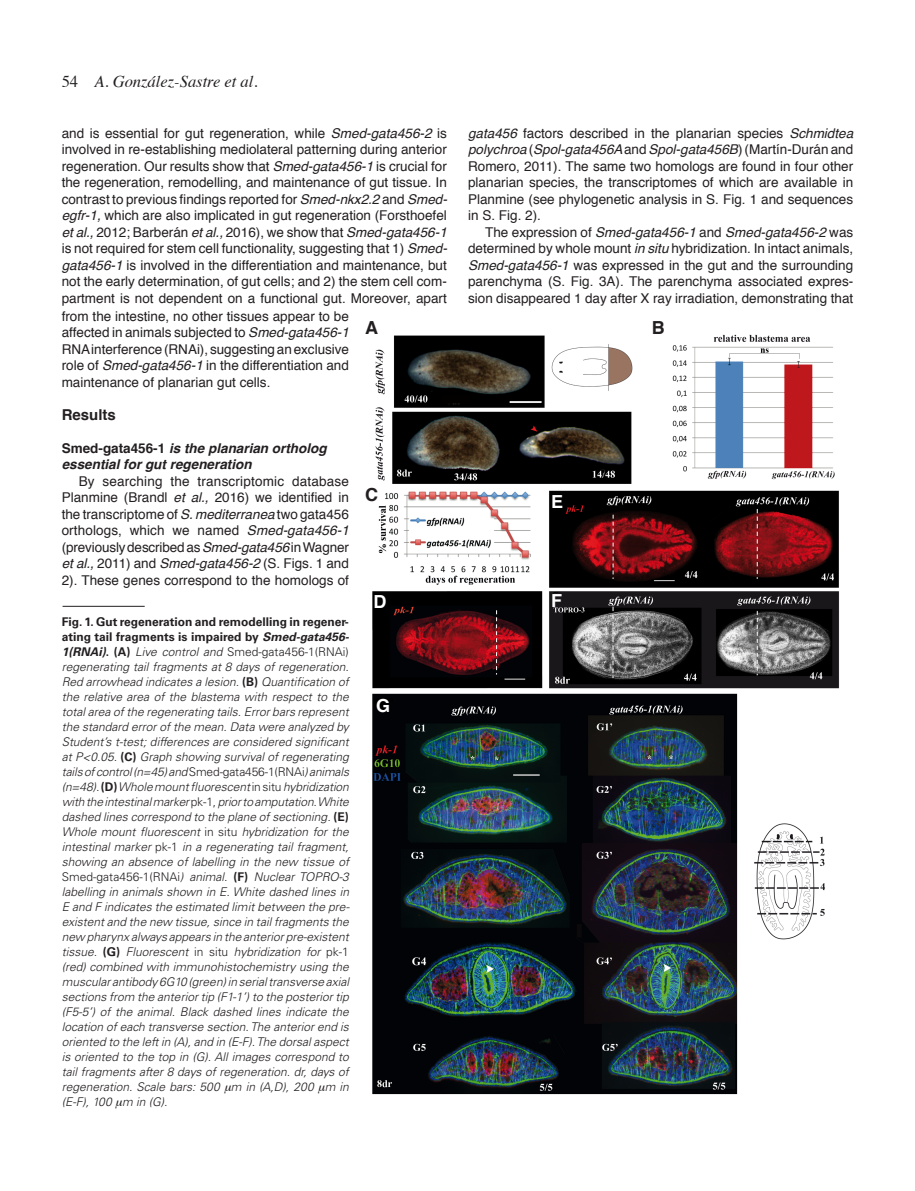
<style>
.page{position:relative;width:915px;height:1191px;background:#fff}
.page>*{position:absolute;margin:0;border:0;box-sizing:border-box;transform-origin:0 0}
._0-PictureA_B_C{font:700 18px "Helvetica";color:#fff}
._0-PictureA_B_C-2{font:700 18px "Helvetica";color:#231f20}
.t1{font:italic 16.5px "Times";color:#231f20}
._0-TitleSmall-1{font:700 15px "Helvetica";color:#231f20}
._0-Texto{font:13.5px/16.5px "Helvetica";color:#231f20;text-align:justify}
._0-TitleSmall-2{font:italic 700 13.5px "Helvetica";color:#231f20}
._0-PictureLegendText{font:italic 300 12px/15px "Univers LT Std";color:#231f20;text-align:justify}
.s1{font-style:normal}
.s2{font-style:italic}
.s3{font-weight:700;font-style:normal}
.s4{font-weight:700}
</style>
<div class="page">
<img style="left:372px;top:334px;width:468px;height:761px">
<hr style="left:63px;top:606px;width:82px;height:1px;background:#231f20">
<p class="t1" style="left:62px;top:67px;width:197px"><span class="s1">54</span> A. González-Sastre et al.</p>
<p class="_0-Texto" style="left:62px;top:125px;width:387px">and is essential for gut regeneration, while <span class="s2">Smed-gata456-2</span> is involved in re-establishing mediolateral patterning during anterior regeneration. Our results show that <span class="s2">Smed-gata456-1</span> is crucial for the regeneration, remodelling, and maintenance of gut tissue. In contrast to previous findings reported for <span class="s2">Smed-nkx2.2</span> and <span class="s2">Smed&shy;egfr-1,</span> which are also implicated in gut regeneration (Forsthoefel <span class="s2">et al.,</span> 2012; Barberán <span class="s2">et al.,</span> 2016), we show that <span class="s2">Smed-gata456-1 </span>is not required for stem cell functionality, suggesting that 1) <span class="s2">Smed&shy;gata456-1</span> is involved in the differentiation and maintenance, but not the early determination, of gut cells; and 2) the stem cell com&shy;partment is not dependent on a functional gut. Moreover, apart</p>
<p class="_0-Texto" style="left:468px;top:125px;width:386px"><span class="s2">gata456</span> factors described in the planarian species <span class="s2">Schmidtea polychroa</span> (<span class="s2">Spol-gata456A</span> and <span class="s2">Spol-gata456B</span>) (Martín-Durán and Romero, 2011). The same two homologs are found in four other planarian species, the transcriptomes of which are available in Planmine (see phylogenetic analysis in S. Fig. 1 and sequences in S. Fig. 2).</p>
<p class="_0-Texto" style="left:468px;top:224px;width:386px;text-indent:17px">The expression of <span class="s2">Smed-gata456-1</span> and <span class="s2">Smed-gata456-2</span> was determined by whole mount <span class="s2">in situ</span> hybridization. In intact animals, <span class="s2">Smed-gata456-1</span> was expressed in the gut and the surrounding parenchyma (S. Fig. 3A). The parenchyma associated expres&shy;sion disappeared 1 day after X ray irradiation, demonstrating that</p>
<p class="_0-Texto" style="left:62px;top:308px;width:289px">from the intestine, no other tissues appear to be affected in animals subjected to <span class="s2">Smed-gata456-1<br></span>RNA interference (RNAi), suggesting an exclusive role of <span class="s2">Smed-gata456-1</span> in the differentiation and maintenance of planarian gut cells.</p>
<p class="_0-TitleSmall-1" style="left:62px;top:402px;width:56px">Results</p>
<p class="_0-TitleSmall-2" style="left:62px;top:437px;width:266px"><span class="s1">Smed-gata456-1</span> is the planarian ortholog</p>
<p class="_0-TitleSmall-2" style="left:62px;top:453px;width:191px">essential for gut regeneration</p>
<p class="_0-Texto" style="left:62px;top:473px;width:289px;text-indent:17px">By searching the transcriptomic database Planmine (Brandl <span class="s2">et al.,</span> 2016) we identified in the transcriptome of <span class="s2">S. mediterranea</span> two gata456 orthologs, which we named <span class="s2">Smed-gata456-1 </span>(previously described as <span class="s2">Smed-gata456</span> in Wagner <span class="s2">et al.,</span> 2011) and <span class="s2">Smed-gata456-2</span> (S. Figs. 1 and 2). These genes correspond to the homologs of</p>
<p class="_0-PictureLegendText" style="left:62px;top:614px;width:289px"><span class="s3">Fig. 1. Gut regeneration and remodelling in regener&shy;ating tail fragments is impaired by</span> <span class="s4">Smed-gata456- 1(RNAi)</span><span class="s3">. (A)</span> Live control and <span class="s1">Smed-gata456-1(RNAi) </span>regenerating tail fragments at 8 days of regeneration.<br>Red arrowhead indicates a lesion. <span class="s3">(B)</span> Quantification of the relative area of the blastema with respect to the total area of the regenerating tails. Error bars represent the standard error of the mean. Data were analyzed by Student’s t-test; differences are considered significant at P&lt;0.05. <span class="s3">(C)</span> Graph showing survival of regenerating tails of control (n=45) and <span class="s1">Smed-gata456-1(RNAi</span>) animals (n=48). <span class="s3">(D)</span> Whole mount fluorescent <span class="s1">in situ</span> hybridization with the intestinal marker <span class="s1">pk-1,</span> prior to amputation. White dashed lines correspond to the plane of sectioning. <span class="s3">(E)<br></span>Whole mount fluorescent <span class="s1">in situ</span> hybridization for the intestinal marker <span class="s1">pk-1</span> in a regenerating tail fragment, showing an absence of labelling in the new tissue of <span class="s1">Smed-gata456-1(RNAi</span>) animal. <span class="s3">(F)</span> Nuclear TOPRO-3 labelling in animals shown in E. White dashed lines in E and F indicates the estimated limit between the pre&shy;existent and the new tissue, since in tail fragments the new pharynx always appears in the anterior pre-existent tissue. <span class="s3">(G)</span> Fluorescent <span class="s1">in situ</span> hybridization for <span class="s1">pk-1 </span>(red) combined with immunohistochemistry using the muscular antibody 6G10 (green) in serial transverse axial sections from the anterior tip (F1-1’) to the posterior tip (F5-5’) of the animal. Black dashed lines indicate the location of each transverse section. The anterior end is oriented to the left in (A), and in (E-F). The dorsal aspect is oriented to the top in (G). All images correspond to tail fragments after 8 days of regeneration. dr, days of regeneration. Scale bars: 500 m in (A,D), 200 m in (E-F), 100 m in (G).</p>
<p class="_0-PictureA_B_C-2" style="left:365px;top:313px;width:14px">A</p>
<p class="_0-PictureA_B_C-2" style="left:365px;top:479px;width:14px">C</p>
<p class="_0-PictureA_B_C" style="left:373px;top:587px;width:14px">D</p>
<p class="_0-PictureA_B_C" style="left:376px;top:691px;width:16px">G</p>
<p class="_0-PictureA_B_C" style="left:551px;top:487px;width:14px">E</p>
<p class="_0-PictureA_B_C" style="left:551px;top:586px;width:12px">F</p>
<p class="_0-PictureA_B_C-2" style="left:651px;top:313px;width:14px">B</p>
</div>
